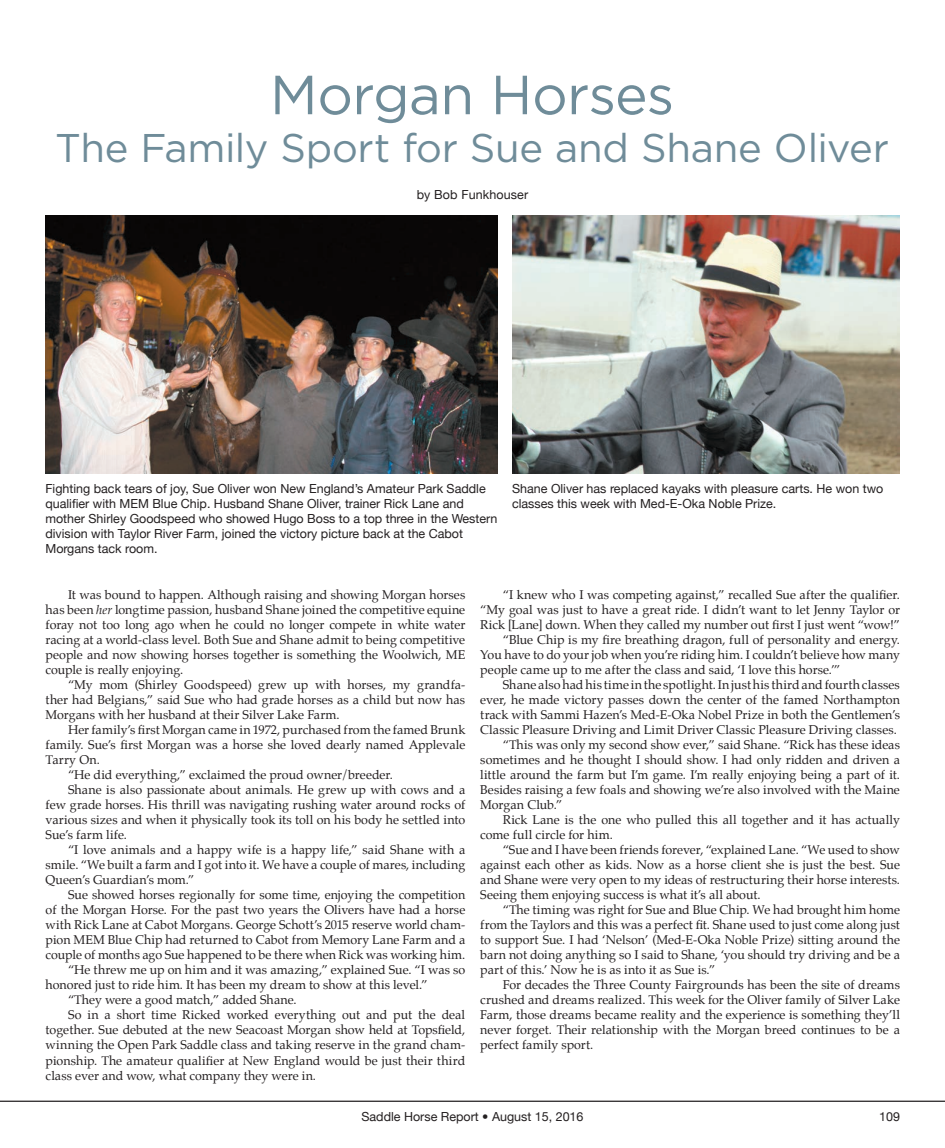
<style>
.page{position:relative;width:945px;height:1148px;background:#fff}
.page>*{position:absolute;margin:0;border:0;box-sizing:border-box;transform-origin:0 0}
.t1{font:55px "Gotham";letter-spacing:-.01em;color:#6f8c99}
.t2{font:40px "Gotham";letter-spacing:-.005em;color:#6f8c99}
.t3{font:12.5px/15px "Palatino";color:#231f20;text-align:justify}
.t4{font:12.5px/15px "Helvetica Neue";color:#231f20}
.s1{font-style:italic}
</style>
<div class="page">
<hr style="left:0;top:1100px;width:945px;height:1px;background:#231f20">
<img style="left:45px;top:216px;width:453px;height:257px">
<img style="left:513px;top:216px;width:387px;height:257px">
<h1 class="t1" style="left:270px;top:64px;width:406px">Morgan Horses</h1>
<h2 class="t2" style="left:55px;top:126px;width:835px">The Family Sport for Sue and Shane Oliver</h2>
<p class="t4" style="left:417px;top:187px;width:113px">by Bob Funkhouser</p>
<p class="t4" style="left:45px;top:481px;width:454px">Fighting back tears of joy, Sue Oliver won New England’s Amateur Park Saddle qualifier with MEM Blue Chip. Husband Shane Oliver, trainer Rick Lane and mother Shirley Goodspeed who showed Hugo Boss to a top three in the Western division with Taylor River Farm, joined the victory picture back at the Cabot Morgans tack room.</p>
<p class="t4" style="left:512px;top:481px;width:373px">Shane Oliver has replaced kayaks with pleasure carts. He won two classes this week with Med-E-Oka Noble Prize.</p>
<p class="t3" style="left:46px;top:587px;width:421px;text-indent:22px">It was bound to happen. Although raising and showing Morgan horses has been <span class="s1">her</span> longtime passion, husband Shane joined the competitive equine foray not too long ago when he could no longer compete in white water racing at a world-class level. Both Sue and Shane admit to being competitive people and now showing horses together is something the Woolwich, ME couple is really enjoying.</p>
<p class="t3" style="left:46px;top:677px;width:421px;text-indent:22px">“My mom (Shirley Goodspeed) grew up with horses, my grandfa&shy;ther had Belgians,” said Sue who had grade horses as a child but now has Morgans with her husband at their Silver Lake Farm.</p>
<p class="t3" style="left:68px;top:722px;width:399px">Her family’s first Morgan came in 1972, purchased from the famed Brunk</p>
<p class="t3" style="left:46px;top:737px;width:421px">family. Sue’s first Morgan was a horse she loved dearly named Applevale</p>
<p class="t3" style="left:46px;top:752px;width:56px">Tarry On.</p>
<p class="t3" style="left:68px;top:767px;width:326px">“He did everything,” exclaimed the proud owner/breeder.</p>
<p class="t3" style="left:68px;top:782px;width:399px">Shane is also passionate about animals. He grew up with cows and a</p>
<p class="t3" style="left:46px;top:797px;width:421px">few grade horses. His thrill was navigating rushing water around rocks of</p>
<p class="t3" style="left:46px;top:812px;width:421px">various sizes and when it physically took its toll on his body he settled into</p>
<p class="t3" style="left:46px;top:827px;width:83px">Sue’s farm life.</p>
<p class="t3" style="left:68px;top:842px;width:399px">“I love animals and a happy wife is a happy life,” said Shane with a</p>
<p class="t3" style="left:46px;top:857px;width:421px">smile. “We built a farm and I got into it. We have a couple of mares, including</p>
<p class="t3" style="left:46px;top:872px;width:150px">Queen’s Guardian’s mom.”</p>
<p class="t3" style="left:68px;top:887px;width:399px">Sue showed horses regionally for some time, enjoying the competition</p>
<p class="t3" style="left:46px;top:902px;width:421px">of the Morgan Horse. For the past two years the Olivers have had a horse</p>
<p class="t3" style="left:46px;top:917px;width:421px">with Rick Lane at Cabot Morgans. George Schott’s 2015 reserve world cham-</p>
<p class="t3" style="left:46px;top:932px;width:421px">pion MEM Blue Chip had returned to Cabot from Memory Lane Farm and a</p>
<p class="t3" style="left:46px;top:947px;width:421px">couple of months ago Sue happened to be there when Rick was working him.</p>
<p class="t3" style="left:68px;top:962px;width:399px">“He threw me up on him and it was amazing,” explained Sue. “I was so</p>
<p class="t3" style="left:46px;top:977px;width:384px">honored just to ride him. It has been my dream to show at this level.”</p>
<p class="t3" style="left:68px;top:992px;width:230px">“They were a good match,” added Shane.</p>
<p class="t3" style="left:68px;top:1007px;width:399px">So in a short time Ricked worked everything out and put the deal</p>
<p class="t3" style="left:46px;top:1022px;width:421px">together. Sue debuted at the new Seacoast Morgan show held at Topsfield,</p>
<p class="t3" style="left:46px;top:1037px;width:421px">winning the Open Park Saddle class and taking reserve in the grand cham-</p>
<p class="t3" style="left:46px;top:1052px;width:421px">pionship. The amateur qualifier at New England would be just their third</p>
<p class="t3" style="left:46px;top:1067px;width:272px">class ever and wow, what company they were in.</p>
<p class="t3" style="left:503px;top:587px;width:399px">“I knew who I was competing against,” recalled Sue after the qualifier.</p>
<p class="t3" style="left:480px;top:602px;width:421px">“My goal was just to have a great ride. I didn’t want to let Jenny Taylor or</p>
<p class="t3" style="left:480px;top:617px;width:421px">Rick [Lane] down. When they called my number out first I just went “wow!”</p>
<p class="t3" style="left:503px;top:632px;width:399px">“Blue Chip is my fire breathing dragon, full of personality and energy.</p>
<p class="t3" style="left:480px;top:647px;width:421px">You have to do your job when you’re riding him. I couldn’t believe how many</p>
<p class="t3" style="left:480px;top:662px;width:362px">people came up to me after the class and said, ‘I love this horse.’”</p>
<p class="t3" style="left:503px;top:677px;width:399px">Shane also had his time in the spotlight. In just his third and fourth classes</p>
<p class="t3" style="left:480px;top:692px;width:421px">ever, he made victory passes down the center of the famed Northampton</p>
<p class="t3" style="left:480px;top:707px;width:421px">track with Sammi Hazen’s Med-E-Oka Nobel Prize in both the Gentlemen’s</p>
<p class="t3" style="left:480px;top:722px;width:418px">Classic Pleasure Driving and Limit Driver Classic Pleasure Driving classes.</p>
<p class="t3" style="left:503px;top:737px;width:399px">“This was only my second show ever,” said Shane. “Rick has these ideas</p>
<p class="t3" style="left:480px;top:752px;width:421px">sometimes and he thought I should show. I had only ridden and driven a</p>
<p class="t3" style="left:480px;top:767px;width:421px">little around the farm but I’m game. I’m really enjoying being a part of it.</p>
<p class="t3" style="left:480px;top:782px;width:421px">Besides raising a few foals and showing we’re also involved with the Maine</p>
<p class="t3" style="left:480px;top:797px;width:84px">Morgan Club.”</p>
<p class="t3" style="left:503px;top:812px;width:399px">Rick Lane is the one who pulled this all together and it has actually</p>
<p class="t3" style="left:480px;top:827px;width:134px">come full circle for him.</p>
<p class="t3" style="left:503px;top:842px;width:399px">“Sue and I have been friends forever, “explained Lane. “We used to show</p>
<p class="t3" style="left:480px;top:857px;width:421px">against each other as kids. Now as a horse client she is just the best. Sue</p>
<p class="t3" style="left:480px;top:872px;width:421px">and Shane were very open to my ideas of restructuring their horse interests.</p>
<p class="t3" style="left:480px;top:887px;width:282px">Seeing them enjoying success is what it’s all about.</p>
<p class="t3" style="left:503px;top:902px;width:399px">“The timing was right for Sue and Blue Chip. We had brought him home</p>
<p class="t3" style="left:480px;top:917px;width:421px">from the Taylors and this was a perfect fit. Shane used to just come along just</p>
<p class="t3" style="left:480px;top:932px;width:421px">to support Sue. I had ‘Nelson’ (Med-E-Oka Noble Prize) sitting around the</p>
<p class="t3" style="left:480px;top:947px;width:421px">barn not doing anything so I said to Shane, ‘you should try driving and be a</p>
<p class="t3" style="left:480px;top:962px;width:237px">part of this.’ Now he is as into it as Sue is.”</p>
<p class="t3" style="left:503px;top:977px;width:399px">For decades the Three County Fairgrounds has been the site of dreams</p>
<p class="t3" style="left:480px;top:992px;width:421px">crushed and dreams realized. This week for the Oliver family of Silver Lake</p>
<p class="t3" style="left:480px;top:1007px;width:421px">Farm, those dreams became reality and the experience is something they’ll</p>
<p class="t3" style="left:480px;top:1022px;width:421px">never forget. Their relationship with the Morgan breed continues to be a</p>
<p class="t3" style="left:480px;top:1037px;width:114px">perfect family sport.</p>
<p class="t4" style="left:361px;top:1108px;width:224px">Saddle Horse Report • August 15, 2016</p>
<p class="t4" style="left:879px;top:1108px;width:22px">109</p>
</div>
